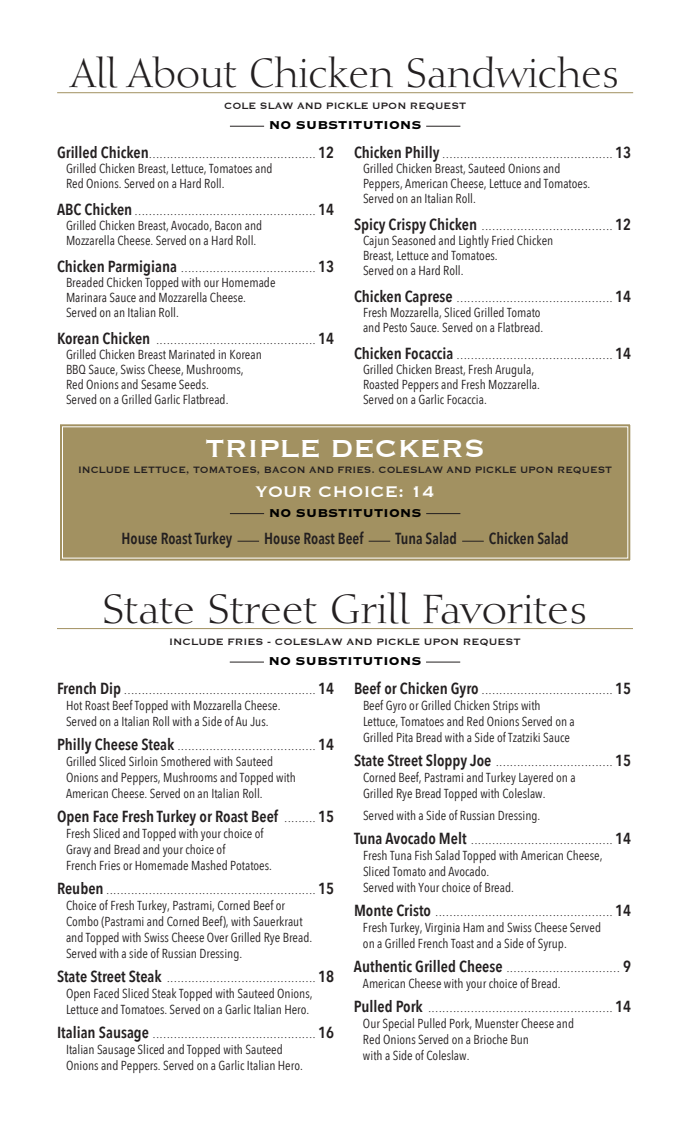
<style>
.page{position:relative;width:690px;height:1122px;background:#fff}
.page>*{position:absolute;margin:0;border:0;box-sizing:border-box;transform-origin:0 0}
.t1{font:40px "Diotima";color:#231f20;scale:.95 1}
.t2{font:40px "Diotima";color:#231f20}
.t3{font:32px "Copperplate";color:#fff}
.t4{font:20px "Copperplate";color:#fff}
.t5{font:600 16px "Avenir Next Condensed";color:#231f20;scale:.95 1}
.t6{font:600 16px "Avenir Next Condensed";color:#231f20}
.t7{font:15px "Copperplate Thirty Three BC";color:#000}
.t8{font:13px/16px "Avenir Next Condensed";color:#231f20}
.t9{font:12px "Copperplate";color:#231f20}
.t10{font:12px "Copperplate";color:#231f20;scale:.95 1}
.t11{font:600 8px "Avenir Next Condensed";color:#231f20}
.s1{font-size:16px}
.s2{font-size:8px}
</style>
<div class="page">
<div style="left:60px;top:424px;width:571px;height:137px;background:#a29161"></div>
<div style="left:62px;top:426px;width:566px;height:133px;border:1px solid #fff"></div>
<hr style="left:57px;top:92px;width:576px;height:1px;background:#a29161">
<hr style="left:230px;top:126px;width:34px;height:1px;background:#231f20">
<hr style="left:426px;top:126px;width:34px;height:1px;background:#231f20">
<hr style="left:230px;top:513px;width:34px;height:1px;background:#231f20">
<hr style="left:426px;top:513px;width:34px;height:1px;background:#231f20">
<svg style="left:238px;top:541px;width:21px;height:1px"></svg>
<svg style="left:369px;top:541px;width:21px;height:1px"></svg>
<svg style="left:462px;top:541px;width:22px;height:1px"></svg>
<hr style="left:57px;top:628px;width:576px;height:1px;background:#a29161">
<hr style="left:230px;top:662px;width:34px;height:1px;background:#231f20">
<hr style="left:426px;top:662px;width:34px;height:1px;background:#231f20">
<h1 class="t1" style="left:70px;top:50px;width:580px">All About Chicken Sandwiches</h1>
<p class="t9" style="left:224px;top:98px;width:244px">COLE SLAW AND PICKLE UPON REQUEST</p>
<p class="t7" style="left:269px;top:118px;width:154px">NO SUBSTITUTIONS</p>
<p class="t11" style="left:57px;top:149px;width:279px"><span class="s1">Grilled Chicken</span>............................................... <span class="s1">12</span></p>
<p class="t8" style="left:66px;top:161px;width:208px;line-height:15px">Grilled Chicken Breast, Lettuce, Tomatoes and<br>Red Onions. Served on a Hard Roll.</p>
<p class="t11" style="left:57px;top:205px;width:279px"><span class="s1">ABC Chicken</span> ................................................... <span class="s1">14</span></p>
<p class="t8" style="left:66px;top:217px;width:198px;line-height:15px">Grilled Chicken Breast, Avocado, Bacon and<br>Mozzarella Cheese. Served on a Hard Roll.</p>
<p class="t11" style="left:57px;top:262px;width:279px"><span class="s1">Chicken Parmigiana</span> ...................................... <span class="s1">13</span></p>
<p class="t8" style="left:66px;top:274px;width:211px;line-height:15px">Breaded Chicken Topped with our Homemade<br>Marinara Sauce and Mozzarella Cheese.<br>Served on an Italian Roll.</p>
<p class="t11" style="left:57px;top:334px;width:279px"><span class="s1">Korean Chicken</span> ............................................. <span class="s1">14</span></p>
<p class="t8" style="left:66px;top:346px;width:197px;line-height:15px">Grilled Chicken Breast Marinated in Korean BBQ Sauce, Swiss Cheese, Mushrooms, Red Onions and Sesame Seeds.<br>Served on a Grilled Garlic Flatbread.</p>
<p class="t11" style="left:354px;top:149px;width:279px"><span class="s1">Chicken Philly</span> ................................................ <span class="s1">13</span></p>
<p class="t8" style="left:363px;top:161px;width:229px;line-height:15px">Grilled Chicken Breast, Sauteed Onions and<br>Peppers, American Cheese, Lettuce and Tomatoes.<br>Served on an Italian Roll.</p>
<p class="t11" style="left:354px;top:220px;width:279px"><span class="s1">Spicy Crispy Chicken</span> ..................................... <span class="s1">12</span></p>
<p class="t8" style="left:363px;top:232px;width:192px;line-height:15px">Cajun Seasoned and Lightly Fried Chicken<br>Breast, Lettuce and Tomatoes.<br>Served on a Hard Roll.</p>
<p class="t11" style="left:354px;top:292px;width:279px"><span class="s1">Chicken Caprese</span> ............................................ <span class="s1">14</span></p>
<p class="t8" style="left:363px;top:304px;width:182px;line-height:15px">Fresh Mozzarella, Sliced Grilled Tomato and Pesto Sauce. Served on a Flatbread.</p>
<p class="t11" style="left:354px;top:349px;width:279px"><span class="s1">Chicken Focaccia</span> ............................................ <span class="s1">14</span></p>
<p class="t8" style="left:363px;top:361px;width:178px;line-height:15px">Grilled Chicken Breast, Fresh Arugula,<br>Roasted Peppers and Fresh Mozzarella.<br>Served on a Garlic Focaccia.</p>
<h2 class="t3" style="left:205px;top:427px;width:281px">TRIPLE DECKERS</h2>
<p class="t10" style="left:78px;top:462px;width:564px">INCLUDE LETTUCE, TOMATOES, BACON AND FRIES. COLESLAW AND PICKLE UPON REQUEST</p>
<h3 class="t4" style="left:255px;top:478px;width:181px">YOUR CHOICE: 14</h3>
<p class="t7" style="left:269px;top:505px;width:154px">NO SUBSTITUTIONS</p>
<p class="t5" style="left:122px;top:525px;width:118px">House Roast Turkey</p>
<p class="t5" style="left:264px;top:525px;width:106px">House Roast Beef</p>
<p class="t5" style="left:395px;top:525px;width:66px">Tuna Salad</p>
<p class="t5" style="left:489px;top:525px;width:86px">Chicken Salad</p>
<h1 class="t2" style="left:102px;top:586px;width:488px">State Street Grill Favorites</h1>
<p class="t9" style="left:169px;top:634px;width:353px">INCLUDE FRIES - COLESLAW AND PICKLE UPON REQUEST</p>
<p class="t7" style="left:269px;top:654px;width:154px">NO SUBSTITUTIONS</p>
<p class="t11" style="left:57px;top:685px;width:279px"><span class="s1">French Dip</span> ...................................................... <span class="s1">14</span></p>
<p class="t8" style="left:66px;top:697px;width:216px">Hot Roast Beef Topped with Mozzarella Cheese.<br>Served on a Italian Roll with a Side of Au Jus.</p>
<p class="t11" style="left:57px;top:741px;width:279px"><span class="s1">Philly Cheese Steak</span> ....................................... <span class="s1">14</span></p>
<p class="t8" style="left:66px;top:753px;width:231px">Grilled Sliced Sirloin Smothered with Sauteed<br>Onions and Peppers, Mushrooms and Topped with<br>American Cheese. Served on an Italian Roll.</p>
<p class="t6" style="left:57px;top:803px;width:279px">Open Face Fresh Turkey or Roast Beef <span class="s2">. . . . . . . . .</span> 15</p>
<p class="t8" style="left:66px;top:825px;width:208px">Fresh Sliced and Topped with your choice of<br>Gravy and Bread and your choice of<br>French Fries or Homemade Mashed Potatoes.</p>
<p class="t11" style="left:57px;top:885px;width:279px"><span class="s1">Reuben</span> ........................................................... <span class="s1">15</span></p>
<p class="t8" style="left:66px;top:897px;width:248px">Choice of Fresh Turkey, Pastrami, Corned Beef or Combo (Pastrami and Corned Beef), with Sauerkraut and Topped with Swiss Cheese Over Grilled Rye Bread.<br>Served with a side of Russian Dressing.</p>
<p class="t11" style="left:57px;top:973px;width:279px"><span class="s1">State Street Steak</span> .......................................... <span class="s1">18</span></p>
<p class="t8" style="left:66px;top:985px;width:248px">Open Faced Sliced Steak Topped with Sauteed Onions,<br>Lettuce and Tomatoes. Served on a Garlic Italian Hero.</p>
<p class="t11" style="left:57px;top:1029px;width:279px"><span class="s1">Italian Sausage</span> .............................................. <span class="s1">16</span></p>
<p class="t8" style="left:66px;top:1041px;width:238px">Italian Sausage Sliced and Topped with Sauteed<br>Onions and Peppers. Served on a Garlic Italian Hero.</p>
<p class="t11" style="left:354px;top:685px;width:279px"><span class="s1">Beef or Chicken Gyro</span> ..................................... <span class="s1">15</span></p>
<p class="t8" style="left:363px;top:697px;width:213px">Beef Gyro or Grilled Chicken Strips with<br>Lettuce, Tomatoes and Red Onions Served on a<br>Grilled Pita Bread with a Side of Tzatziki Sauce</p>
<p class="t11" style="left:354px;top:757px;width:279px"><span class="s1">State Street Sloppy Joe</span> ................................. <span class="s1">15</span></p>
<p class="t8" style="left:363px;top:769px;width:214px">Corned Beef, Pastrami and Turkey Layered on a<br>Grilled Rye Bread Topped with Coleslaw.</p>
<p class="t8" style="left:363px;top:807px;width:179px">Served with a Side of Russian Dressing.</p>
<p class="t11" style="left:354px;top:835px;width:279px"><span class="s1">Tuna Avocado Melt</span> ........................................ <span class="s1">14</span></p>
<p class="t8" style="left:363px;top:847px;width:241px">Fresh Tuna Fish Salad Topped with American Cheese,<br>Sliced Tomato and Avocado.<br>Served with Your choice of Bread.</p>
<p class="t11" style="left:354px;top:907px;width:279px"><span class="s1">Monte Cristo</span> .................................................. <span class="s1">14</span></p>
<p class="t8" style="left:363px;top:919px;width:240px">Fresh Turkey, Virginia Ham and Swiss Cheese Served on a Grilled French Toast and a Side of Syrup.</p>
<p class="t11" style="left:354px;top:963px;width:279px"><span class="s1">Authentic Grilled Cheese</span> ................................ <span class="s1">9</span></p>
<p class="t8" style="left:363px;top:975px;width:199px">American Cheese with your choice of Bread.</p>
<p class="t11" style="left:354px;top:1003px;width:279px"><span class="s1">Pulled Pork</span> .................................................... <span class="s1">14</span></p>
<p class="t8" style="left:363px;top:1015px;width:213px">Our Special Pulled Pork, Muenster Cheese and<br>Red Onions Served on a Brioche Bun<br>with a Side of Coleslaw.</p>
</div>
